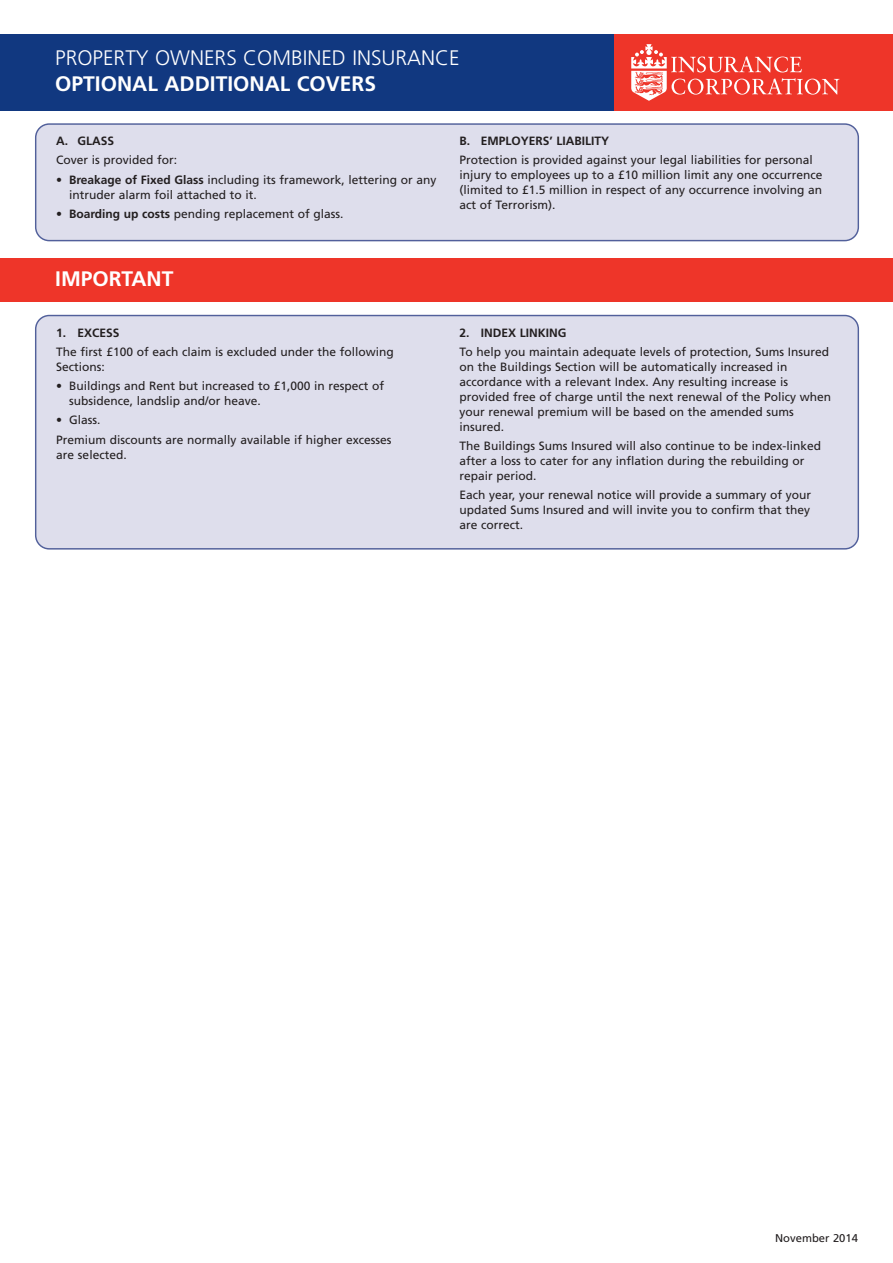
<style>
.page{position:relative;width:893px;height:1263px;background:#fff}
.page>*{position:absolute;margin:0;border:0;box-sizing:border-box;transform-origin:0 0}
.t1{font:700 21px "Frutiger";color:#fff}
.t2{font:300 21px "Frutiger";color:#fff}
.t3{font:12px/15px "Frutiger";color:#231f20}
.t4{font:700 12px "Frutiger";color:#231f20}
.t5{font:11.25px "Frutiger";color:#231f20}
.s1{font-weight:700}
</style>
<div class="page">
<div style="left:35px;top:123px;width:824px;height:118px;background:#dedeec"></div>
<div style="left:0;top:258px;width:893px;height:44px;background:#ee3529"></div>
<div style="left:35px;top:315px;width:824px;height:235px;background:#dedeec"></div>
<div style="left:0;top:34px;width:618px;height:77px;background:#113880"></div>
<div style="left:615px;top:34px;width:278px;height:77px;background:#ee3529"></div>
<svg style="left:631px;top:44px;width:208px;height:57px"></svg>
<h1 class="t2" style="left:55px;top:50px;width:406px">PROPERTY OWNERS COMBINED INSURANCE</h1>
<h1 class="t1" style="left:55px;top:75px;width:322px">OPTIONAL ADDITIONAL COVERS</h1>
<p class="t4" style="left:56px;top:136px;width:59px">A. GLASS</p>
<p class="t3" style="left:56px;top:154px;width:122px">Cover is provided for:</p>
<p class="t3" style="left:69px;top:173px;width:369px;text-indent:-13px">• <span class="s1">Breakage of Fixed Glass</span> including its framework, lettering or any intruder alarm foil attached to it.</p>
<p class="t3" style="left:56px;top:207px;width:289px">• <span class="s1">Boarding up costs</span> pending replacement of glass.</p>
<h1 class="t1" style="left:55px;top:271px;width:120px">IMPORTANT</h1>
<p class="t4" style="left:56px;top:328px;width:65px">1. EXCESS</p>
<p class="t3" style="left:56px;top:345px;width:339px">The first £100 of each claim is excluded under the following<br>Sections:</p>
<p class="t3" style="left:69px;top:379px;width:316px;text-indent:-13px">• Buildings and Rent but increased to £1,000 in respect of subsidence, landslip and/or heave.</p>
<p class="t3" style="left:56px;top:411px;width:337px;line-height:19.2px">• Glass.<br>Premium discounts are normally available if higher excesses</p>
<p class="t3" style="left:56px;top:448px;width:72px">are selected.</p>
<p class="t4" style="left:460px;top:136px;width:151px">B. EMPLOYERS’ LIABILITY</p>
<p class="t3" style="left:460px;top:154px;width:364px">Protection is provided against your legal liabilities for personal injury to employees up to a £10 million limit any one occurrence (limited to £1.5 million in respect of any occurrence involving an act of Terrorism).</p>
<p class="t4" style="left:460px;top:328px;width:108px">2. INDEX LINKING</p>
<p class="t3" style="left:460px;top:345px;width:373px">To help you maintain adequate levels of protection, Sums Insured on the Buildings Section will be automatically increased in accordance with a relevant Index. Any resulting increase is provided free of charge until the next renewal of the Policy when your renewal premium will be based on the amended sums insured.</p>
<p class="t3" style="left:460px;top:439px;width:363px">The Buildings Sums Insured will also continue to be index-linked after a loss to cater for any inflation during the rebuilding or repair period.</p>
<p class="t3" style="left:460px;top:489px;width:353px;text-align:justify">Each year, your renewal notice will provide a summary of your updated Sums Insured and will invite you to confirm that they are correct.</p>
<p class="t5" style="left:775px;top:1233px;width:84px">November 2014</p>
</div>
